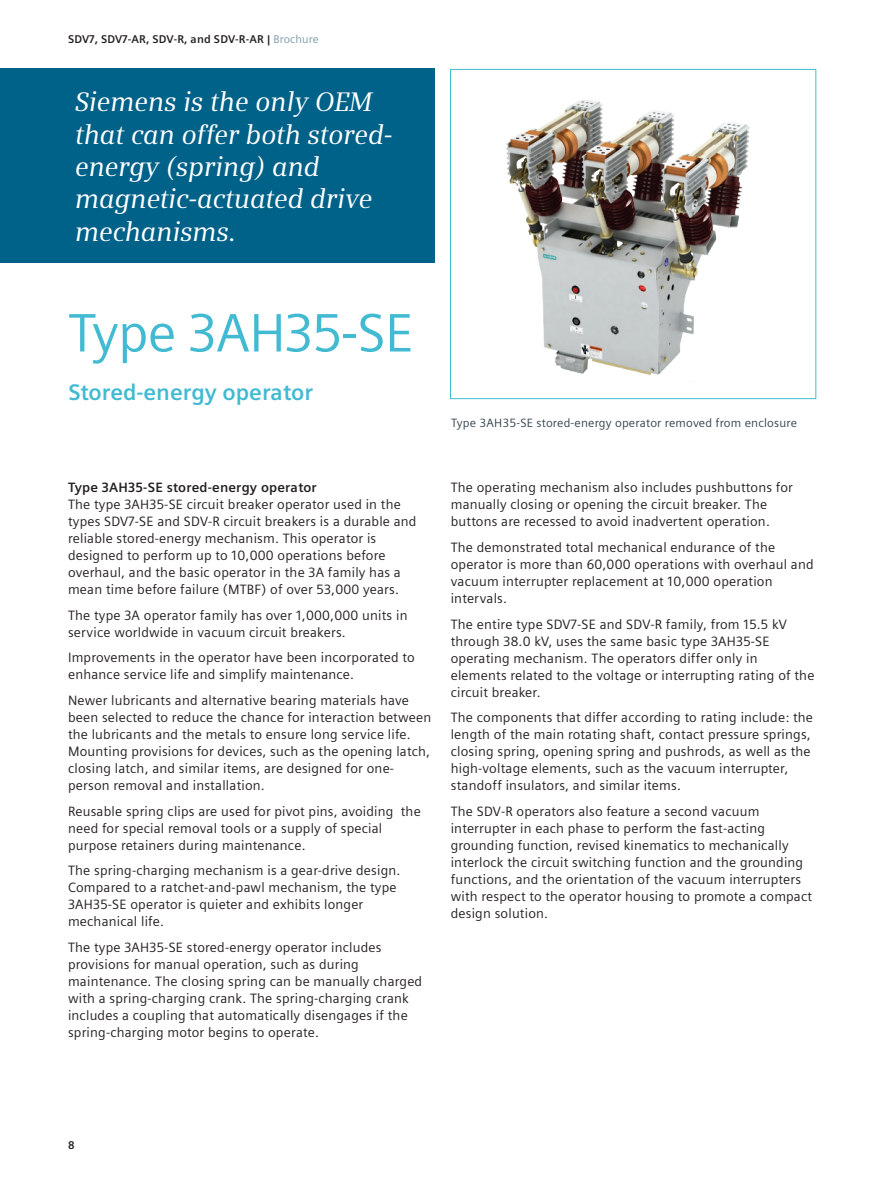
<style>
.page{position:relative;width:893px;height:1191px;background:#fff}
.page>*{position:absolute;margin:0;border:0;box-sizing:border-box;transform-origin:0 0}
.t1{font:54px "Siemens Sans";letter-spacing:-.01em;color:#41bad2}
.t2{font:italic 27px/32.4px "Siemens Serif";color:#fff}
.t3{font:700 22.5px "Siemens Sans";color:#41bad2}
.t4{font:13.5px/17px "Siemens Sans";letter-spacing:.015em;color:#231f20}
.t5{font:700 13.5px "Siemens Sans";letter-spacing:.015em;color:#231f20}
.t6{font:12px "Siemens Sans";letter-spacing:.015em;color:#33444d}
.t7{font:700 11.25px "Siemens Sans";letter-spacing:.015em;color:#231f20}
.s1{font-weight:400;color:#7b99a9}
</style>
<div class="page">
<img style="left:506px;top:99px;width:244px;height:276px">
<div style="left:450px;top:69px;width:366px;height:330px;border:1px solid #41bad2"></div>
<div style="left:0;top:68px;width:434px;height:195px;background:#006288"></div>
<p class="t7" style="left:68px;top:32px;width:252px">SDV7, SDV7-AR, SDV-R, and SDV-R-AR | <span class="s1">Brochure</span></p>
<h2 class="t2" style="left:75px;top:85px;width:319px">Siemens is the only OEM that can offer both stored&shy;energy (spring) and magnetic-actuated drive mechanisms.</h2>
<h1 class="t1" style="left:68px;top:302px;width:347px">Type 3AH35-SE</h1>
<h3 class="t3" style="left:68px;top:379px;width:246px">Stored-energy operator</h3>
<p class="t6" style="left:451px;top:416px;width:347px">Type 3AH35-SE stored-energy operator removed from enclosure</p>
<p class="t5" style="left:68px;top:480px;width:250px">Type 3AH35-SE stored-energy operator</p>
<p class="t4" style="left:68px;top:496px;width:350px">The type 3AH35-SE circuit breaker operator used in the types SDV7-SE and SDV-R circuit breakers is a durable and reliable stored-energy mechanism. This operator is designed to perform up to 10,000 operations before overhaul, and the basic operator in the 3A family has a mean time before failure (MTBF) of over 53,000 years.</p>
<p class="t4" style="left:68px;top:607px;width:341px">The type 3A operator family has over 1,000,000 units in service worldwide in vacuum circuit breakers.</p>
<p class="t4" style="left:68px;top:649px;width:348px">Improvements in the operator have been incorporated to enhance service life and simplify maintenance.</p>
<p class="t4" style="left:68px;top:692px;width:365px">Newer lubricants and alternative bearing materials have been selected to reduce the chance for interaction between the lubricants and the metals to ensure long service life.<br>Mounting provisions for devices, such as the opening latch, closing latch, and similar items, are designed for one&shy;person removal and installation.</p>
<p class="t4" style="left:68px;top:802px;width:354px">Reusable spring clips are used for pivot pins, avoiding the need for special removal tools or a supply of special purpose retainers during maintenance.</p>
<p class="t4" style="left:68px;top:862px;width:334px">The spring-charging mechanism is a gear-drive design.<br>Compared to a ratchet-and-pawl mechanism, the type 3AH35-SE operator is quieter and exhibits longer mechanical life.</p>
<p class="t4" style="left:68px;top:938px;width:356px">The type 3AH35-SE stored-energy operator includes provisions for manual operation, such as during maintenance. The closing spring can be manually charged with a spring-charging crank. The spring-charging crank includes a coupling that automatically disengages if the spring-charging motor begins to operate.</p>
<p class="t4" style="left:451px;top:479px;width:344px">The operating mechanism also includes pushbuttons for manually closing or opening the circuit breaker. The buttons are recessed to avoid inadvertent operation.</p>
<p class="t4" style="left:451px;top:539px;width:364px">The demonstrated total mechanical endurance of the operator is more than 60,000 operations with overhaul and vacuum interrupter replacement at 10,000 operation intervals.</p>
<p class="t4" style="left:451px;top:615px;width:365px">The entire type SDV7-SE and SDV-R family, from 15.5 kV through 38.0 kV, uses the same basic type 3AH35-SE operating mechanism. The operators differ only in elements related to the voltage or interrupting rating of the circuit breaker.</p>
<p class="t4" style="left:451px;top:709px;width:364px">The components that differ according to rating include: the length of the main rotating shaft, contact pressure springs, closing spring, opening spring and pushrods, as well as the high-voltage elements, such as the vacuum interrupter, standoff insulators, and similar items.</p>
<p class="t4" style="left:451px;top:802px;width:363px">The SDV-R operators also feature a second vacuum interrupter in each phase to perform the fast-acting grounding function, revised kinematics to mechanically interlock the circuit switching function and the grounding functions, and the orientation of the vacuum interrupters with respect to the operator housing to promote a compact design solution.</p>
<p class="t7" style="left:68px;top:1138px;width:8px">8</p>
</div>
